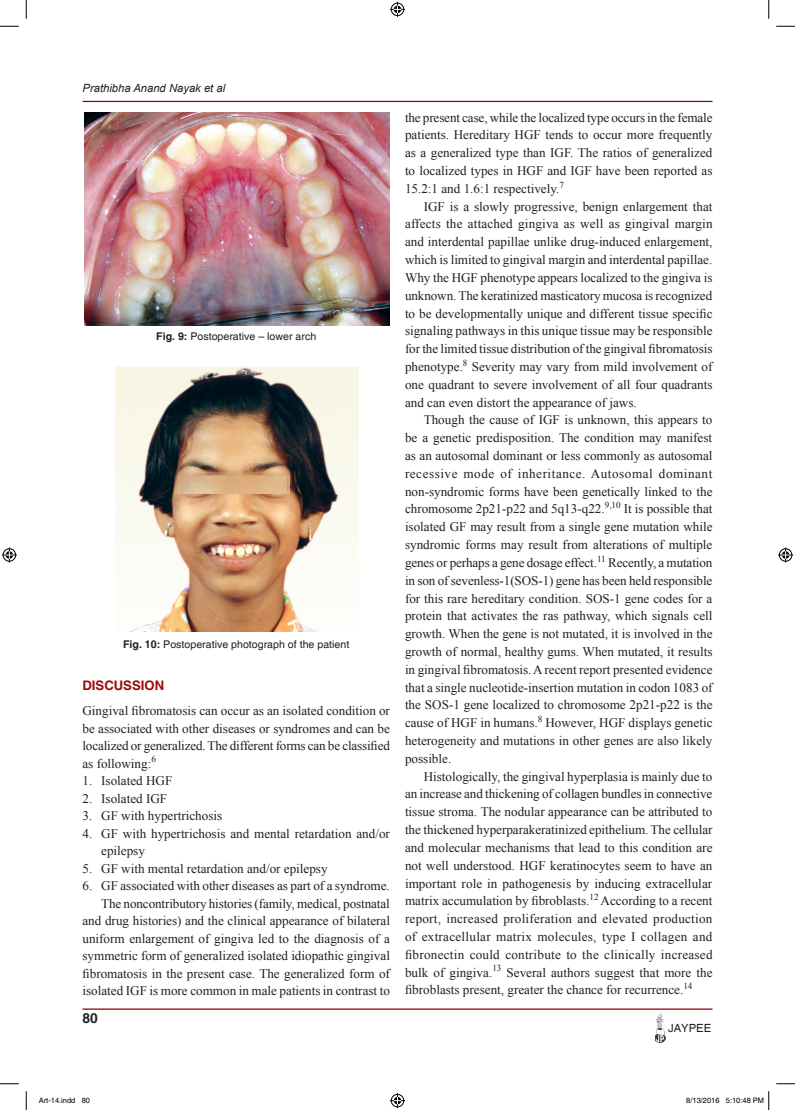
<style>
.page{position:relative;width:795px;height:1110px;background:#fff}
.page>*{position:absolute;margin:0;border:0;box-sizing:border-box;transform-origin:0 0}
.t1{font:700 13.75px "Helvetica";color:#231f20}
.text{font:13.12px/17.8px "Times New Roman";color:#231f20;text-align:justify}
._1st{font:13.12px/17.5px "Times New Roman";color:#231f20}
.A{font:700 13.12px "Helvetica";color:#9d070d}
.t2{font:italic 11.25px "Arial";color:#231f20}
.t3{font:11.25px "Helvetica";color:#231f20}
.fig{font:10.62px "Helvetica";color:#231f20}
.t4{font:7.5px "Helvetica";color:#000}
.s1{font-weight:700}
</style>
<div class="page">
<hr style="left:82px;top:101px;width:630px;height:1px;background:#8b0202">
<hr style="left:82px;top:1009px;width:630px;height:1px;background:#8b0202">
<img style="left:655px;top:1013px;width:11px;height:29px">
<img style="left:84px;top:112px;width:306px;height:214px">
<img style="left:115px;top:366px;width:244px;height:265px">
<svg style="left:0;top:25px;width:19px;height:2px"></svg>
<svg style="left:776px;top:25px;width:19px;height:2px"></svg>
<svg style="left:0;top:1083px;width:19px;height:2px"></svg>
<svg style="left:776px;top:1083px;width:19px;height:2px"></svg>
<svg style="left:25px;top:0;width:2px;height:19px"></svg>
<svg style="left:25px;top:1091px;width:2px;height:19px"></svg>
<svg style="left:768px;top:0;width:2px;height:19px"></svg>
<svg style="left:390px;top:2px;width:15px;height:15px"></svg>
<svg style="left:390px;top:1093px;width:15px;height:15px"></svg>
<svg style="left:2px;top:548px;width:15px;height:14px"></svg>
<svg style="left:778px;top:548px;width:15px;height:14px"></svg>
<svg style="left:768px;top:1091px;width:2px;height:19px"></svg>
<p class="t2" style="left:82px;top:80px;width:144px">Prathibha Anand Nayak et al</p>
<p class="fig" style="left:156px;top:330px;width:162px"><span class="s1">Fig. 9:</span> Postoperative – lower arch</p>
<p class="fig" style="left:123px;top:638px;width:228px"><span class="s1">Fig. 10:</span> Postoperative photograph of the patient</p>
<p class="A" style="left:82px;top:678px;width:83px">DISCUSSION</p>
<p class="text" style="left:82px;top:702px;width:309px">Gingival fibromatosis can occur as an isolated condition or be associated with other diseases or syndromes and can be localized or generalized. The different forms can be classified as following:<sup>6</sup></p>
<p class="_1st" style="left:82px;top:772px;width:91px">1. Isolated HGF</p>
<p class="_1st" style="left:82px;top:789px;width:86px">2. Isolated IGF</p>
<p class="_1st" style="left:82px;top:807px;width:141px">3. GF with hypertrichosis</p>
<p class="_1st" style="left:101px;top:824px;width:290px;text-indent:-19px">4. GF with hypertrichosis and mental retardation and/or epilepsy</p>
<p class="_1st" style="left:82px;top:859px;width:247px">5. GF with mental retardation and/or epilepsy</p>
<p class="_1st" style="left:82px;top:877px;width:309px">6. GF associated with other diseases as part of a syndrome.</p>
<p class="text" style="left:82px;top:894px;width:309px;text-indent:19px">The noncontributory histories (family, medical, postnatal and drug histories) and the clinical appearance of bilateral uniform enlargement of gingiva led to the diagnosis of a symmetric form of generalized isolated idiopathic gingival fibromatosis in the present case. The generalized form of isolated IGF is more common in male patients in contrast to</p>
<p class="t1" style="left:82px;top:1010px;width:17px">80</p>
<p class="text" style="left:405px;top:108px;width:309px">the present case, while the localized type occurs in the female patients. Hereditary HGF tends to occur more frequently as a generalized type than IGF. The ratios of generalized to localized types in HGF and IGF have been reported as 15.2:1 and 1.6:1 respectively.<sup>7</sup></p>
<p class="text" style="left:405px;top:197px;width:309px;text-indent:19px">IGF is a slowly progressive, benign enlargement that affects the attached gingiva as well as gingival margin and interdental papillae unlike drug-induced enlargement, which is limited to gingival margin and interdental papillae.<br>Why the HGF phenotype appears localized to the gingiva is unknown. The keratinized masticatory mucosa is recognized to be developmentally unique and different tissue specific signaling pathways in this unique tissue may be responsible for the limited tissue distribution of the gingival fibromatosis phenotype.<sup>8</sup> Severity may vary from mild involvement of one quadrant to severe involvement of all four quadrants and can even distort the appearance of jaws.</p>
<p class="text" style="left:405px;top:411px;width:309px;text-indent:19px">Though the cause of IGF is unknown, this appears to be a genetic predisposition. The condition may manifest as an autosomal dominant or less commonly as autosomal recessive mode of inheritance. Autosomal dominant non-syndromic forms have been genetically linked to the chromosome 2p21-p22 and 5q13-q22.<sup>9,10</sup> It is possible that isolated GF may result from a single gene mutation while syndromic forms may result from alterations of multiple genes or perhaps a gene dosage effect.<sup>11</sup> Recently, a mutation in son of sevenless-1(SOS-1) gene has been held responsible for this rare hereditary condition. SOS-1 gene codes for a protein that activates the ras pathway, which signals cell growth. When the gene is not mutated, it is involved in the growth of normal, healthy gums. When mutated, it results in gingival fibromatosis. A recent report presented evidence that a single nucleotide-insertion mutation in codon 1083 of the SOS-1 gene localized to chromosome 2p21-p22 is the cause of HGF in humans.<sup>8</sup> However, HGF displays genetic heterogeneity and mutations in other genes are also likely possible.</p>
<p class="text" style="left:405px;top:767px;width:309px;text-indent:19px">Histologically, the gingival hyperplasia is mainly due to an increase and thickening of collagen bundles in connective tissue stroma. The nodular appearance can be attributed to the thickened hyperparakeratinized epithelium. The cellular and molecular mechanisms that lead to this condition are not well understood. HGF keratinocytes seem to have an important role in pathogenesis by inducing extracellular matrix accumulation by fibroblasts.<sup>12</sup> According to a recent report, increased proliferation and elevated production of extracellular matrix molecules, type I collagen and fibronectin could contribute to the clinically increased bulk of gingiva.<sup>13</sup> Several authors suggest that more the fibroblasts present, greater the chance for recurrence.<sup>14</sup></p>
<p class="t3" style="left:668px;top:1022px;width:45px">JAYPEE</p>
<p class="t4" style="left:39px;top:1096px;width:53px">Art-14.indd 80</p>
<p class="t4" style="left:686px;top:1096px;width:79px">8/13/2016 5:10:48 PM</p>
</div>
